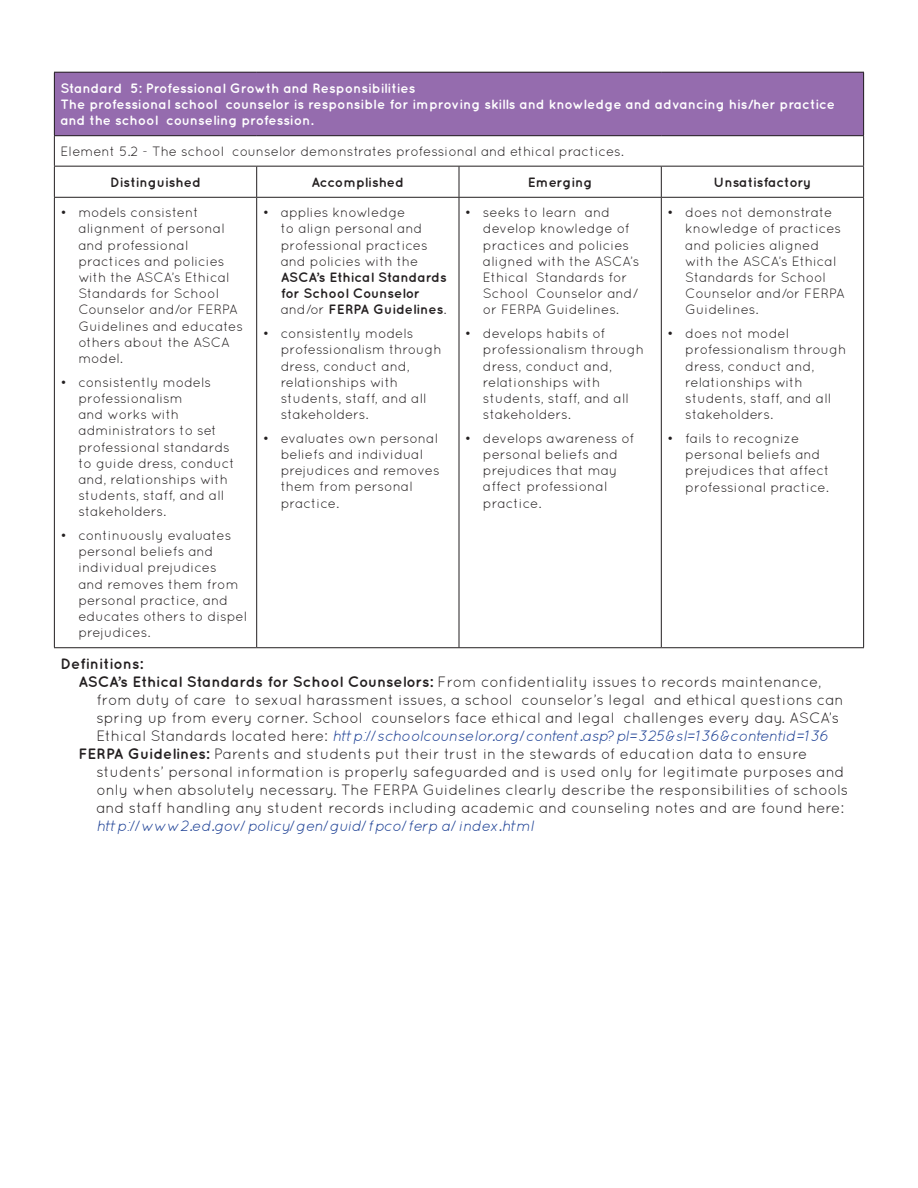
<style>
.page{position:relative;width:918px;height:1188px;background:#fff}
.page>*{position:absolute;margin:0;border:0;box-sizing:border-box;transform-origin:0 0}
.t1{font:15px "Quicksand";color:#231f20}
.t2{font:italic 15px "Quicksand";color:#1b3f94}
.t3{font:700 15px "Quicksand";color:#231f20}
.t4{font:13.5px/16.2px "Quicksand";color:#231f20}
.t5{font:700 13.5px/16.2px "Quicksand";color:#fff}
.t6{font:700 13.5px/16.2px "Quicksand";color:#231f20}
.s1{font-weight:400}
.s2{font-weight:700}
.s3{font-style:normal;color:#231f20}
</style>
<div class="page">
<div style="left:54px;top:72px;width:810px;height:64px;background:#956cae"></div>
<hr style="left:54px;top:72px;width:203px;height:1px;background:#231f20">
<hr style="left:54px;top:73px;width:1px;height:62px;background:#231f20">
<hr style="left:257px;top:72px;width:202px;height:1px;background:#231f20">
<hr style="left:459px;top:72px;width:202px;height:1px;background:#231f20">
<hr style="left:661px;top:72px;width:203px;height:1px;background:#231f20">
<hr style="left:863px;top:73px;width:1px;height:62px;background:#231f20">
<hr style="left:54px;top:135px;width:203px;height:1px;background:#231f20">
<hr style="left:54px;top:136px;width:1px;height:30px;background:#231f20">
<hr style="left:257px;top:135px;width:202px;height:1px;background:#231f20">
<hr style="left:459px;top:135px;width:202px;height:1px;background:#231f20">
<hr style="left:661px;top:135px;width:203px;height:1px;background:#231f20">
<hr style="left:863px;top:136px;width:1px;height:30px;background:#231f20">
<hr style="left:54px;top:166px;width:203px;height:1px;background:#231f20">
<hr style="left:54px;top:167px;width:1px;height:30px;background:#231f20">
<hr style="left:257px;top:166px;width:202px;height:1px;background:#231f20">
<hr style="left:256px;top:167px;width:1px;height:30px;background:#231f20">
<hr style="left:459px;top:166px;width:202px;height:1px;background:#231f20">
<hr style="left:459px;top:167px;width:1px;height:30px;background:#231f20">
<hr style="left:661px;top:166px;width:203px;height:1px;background:#231f20">
<hr style="left:661px;top:167px;width:1px;height:30px;background:#231f20">
<hr style="left:863px;top:167px;width:1px;height:30px;background:#231f20">
<hr style="left:54px;top:197px;width:203px;height:1px;background:#231f20">
<hr style="left:54px;top:198px;width:1px;height:449px;background:#231f20">
<hr style="left:257px;top:197px;width:202px;height:1px;background:#231f20">
<hr style="left:256px;top:198px;width:1px;height:449px;background:#231f20">
<hr style="left:459px;top:197px;width:202px;height:1px;background:#231f20">
<hr style="left:459px;top:198px;width:1px;height:449px;background:#231f20">
<hr style="left:661px;top:197px;width:203px;height:1px;background:#231f20">
<hr style="left:661px;top:198px;width:1px;height:449px;background:#231f20">
<hr style="left:863px;top:198px;width:1px;height:449px;background:#231f20">
<hr style="left:54px;top:647px;width:203px;height:1px;background:#231f20">
<hr style="left:257px;top:647px;width:202px;height:1px;background:#231f20">
<hr style="left:459px;top:647px;width:202px;height:1px;background:#231f20">
<hr style="left:661px;top:647px;width:203px;height:1px;background:#231f20">
<p class="t5" style="left:60px;top:80px;width:776px">Standard 5: Professional Growth and Responsibilities<br>The professional school counselor is responsible for improving skills and knowledge and advancing his/her practice and the school counseling profession.</p>
<p class="t4" style="left:60px;top:143px;width:565px">Element 5.2 - The school counselor demonstrates professional and ethical practices.</p>
<p class="t6" style="left:110px;top:174px;width:92px">Distinguished</p>
<p class="t6" style="left:312px;top:174px;width:94px">Accomplished</p>
<p class="t6" style="left:528px;top:174px;width:66px">Emerging</p>
<p class="t6" style="left:713px;top:174px;width:100px">Unsatisfactory</p>
<p class="t4" style="left:78px;top:204px;width:166px;text-indent:-18px">• models consistent alignment of personal and professional practices and policies with the ASCA’s Ethical<br>Standards for School<br>Counselor and/or FERPA<br>Guidelines and educates others about the ASCA model.</p>
<p class="t4" style="left:78px;top:374px;width:158px;text-indent:-18px">• consistently models professionalism<br>and works with administrators to set professional standards to guide dress, conduct and, relationships with students, staff, and all stakeholders.</p>
<p class="t4" style="left:78px;top:527px;width:170px;text-indent:-18px">• continuously evaluates personal beliefs and individual prejudices<br>and removes them from personal practice, and educates others to dispel prejudices.</p>
<p class="t4" style="left:281px;top:204px;width:149px;text-indent:-18px">• applies knowledge<br>to align personal and professional practices and policies with the</p>
<p class="t6" style="left:281px;top:269px;width:168px">ASCA’s Ethical Standards for School Counselor <span class="s1">and/or</span> FERPA Guidelines<span class="s1">.</span></p>
<p class="t4" style="left:281px;top:325px;width:162px;text-indent:-18px">• consistently models professionalism through dress, conduct and, relationships with students, staff, and all stakeholders.</p>
<p class="t4" style="left:281px;top:430px;width:160px;text-indent:-18px">• evaluates own personal beliefs and individual prejudices and removes them from personal practice.</p>
<p class="t4" style="left:483px;top:204px;width:158px;text-indent:-18px">• seeks to learn and develop knowledge of practices and policies aligned with the ASCA’s<br>Ethical Standards for<br>School Counselor and/ or FERPA Guidelines.</p>
<p class="t4" style="left:483px;top:325px;width:162px;text-indent:-18px">• develops habits of professionalism through dress, conduct and, relationships with students, staff, and all stakeholders.</p>
<p class="t4" style="left:483px;top:430px;width:153px;text-indent:-18px">• develops awareness of personal beliefs and prejudices that may affect professional practice.</p>
<p class="t4" style="left:685px;top:204px;width:161px;text-indent:-18px">• does not demonstrate knowledge of practices and policies aligned with the ASCA’s Ethical<br>Standards for School<br>Counselor and/or FERPA<br>Guidelines.</p>
<p class="t4" style="left:685px;top:325px;width:162px;text-indent:-18px">• does not model professionalism through dress, conduct and, relationships with students, staff, and all stakeholders.</p>
<p class="t4" style="left:685px;top:430px;width:146px;text-indent:-18px">• fails to recognize personal beliefs and prejudices that affect professional practice.</p>
<p class="t3" style="left:60px;top:655px;width:84px">Definitions:</p>
<p class="t1" style="left:78px;top:674px;width:745px"><span class="s2">ASCA’s Ethical Standards for School Counselors:</span> From confidentiality issues to records maintenance,</p>
<p class="t1" style="left:96px;top:692px;width:749px">from duty of care to sexual harassment issues, a school counselor’s legal and ethical questions can</p>
<p class="t1" style="left:96px;top:710px;width:744px">spring up from every corner. School counselors face ethical and legal challenges every day. ASCA’s</p>
<p class="t2" style="left:96px;top:728px;width:734px"><span class="s3">Ethical Standards located here:</span> http://schoolcounselor.org/content.asp?pl=325&amp;sl=136&amp;contentid=136</p>
<p class="t1" style="left:78px;top:746px;width:730px"><span class="s2">FERPA Guidelines:</span> Parents and students put their trust in the stewards of education data to ensure</p>
<p class="t1" style="left:96px;top:764px;width:750px">students’ personal information is properly safeguarded and is used only for legitimate purposes and</p>
<p class="t1" style="left:96px;top:782px;width:753px">only when absolutely necessary. The FERPA Guidelines clearly describe the responsibilities of schools</p>
<p class="t1" style="left:96px;top:800px;width:749px">and staff handling any student records including academic and counseling notes and are found here:</p>
<p class="t2" style="left:96px;top:818px;width:439px">http://www2.ed.gov/policy/gen/guid/fpco/ferp a/index.html</p>
</div>
